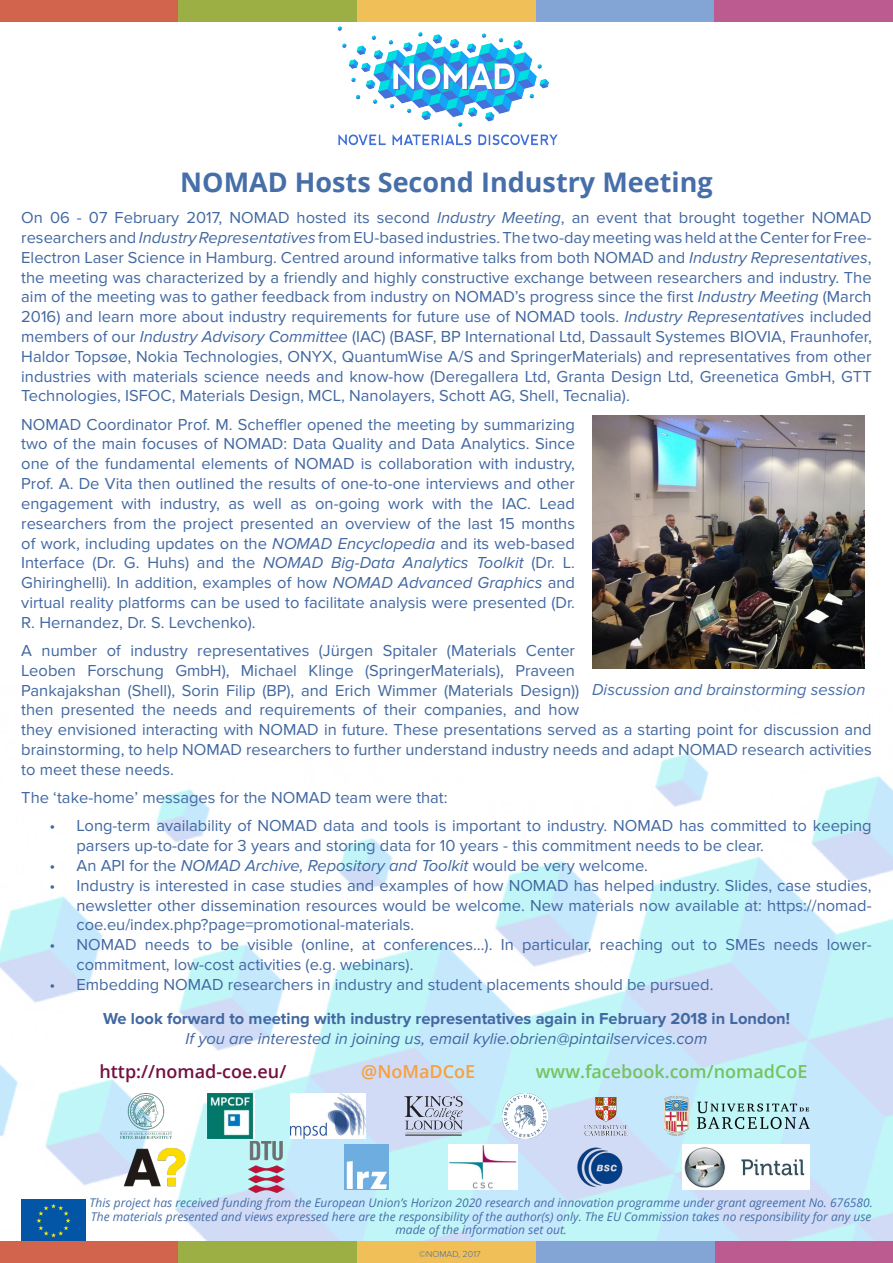
<style>
.page{position:relative;width:893px;height:1263px;background:#fff}
.page>*{position:absolute;margin:0;border:0;box-sizing:border-box;transform-origin:0 0}
.t1{font:700 27px "Open Sans";color:#466ea9}
.t2{font:600 18px "Open Sans";color:#75c260}
.t3{font:600 18px "Open Sans";color:#740f40}
.t4{font:600 18px "Open Sans";color:#f9a03a}
.t5{font:16.5px/19.8px "Proxima Nova";color:#4268a1;text-align:justify}
.t6{font:italic 16.5px "Proxima Nova";color:#4268a1}
.t7{font:700 16.5px "Proxima Nova";color:#4268a1}
.t8{font:italic 16.5px "Proxima Nova";color:#466ea9}
.t9{font:italic 12px/13.5px "Open Sans";color:#466ea9;text-align:center}
.t10{font:300 9px "Proxima Nova";color:#466ea9}
.s1{font-style:italic}
.s2{font-style:normal}
</style>
<div class="page">
<img style="left:0;top:753px;width:893px;height:489px">
<img style="left:337px;top:26px;width:221px;height:120px">
<img style="left:21px;top:1199px;width:64px;height:41px">
<div style="left:0;top:0;width:179px;height:22px;background:#d2644d"></div>
<div style="left:179px;top:0;width:178px;height:22px;background:#9caf44"></div>
<div style="left:357px;top:0;width:179px;height:22px;background:#f0bf57"></div>
<div style="left:536px;top:0;width:178px;height:22px;background:#83a5d6"></div>
<div style="left:714px;top:0;width:179px;height:22px;background:#bb5b8f"></div>
<div style="left:0;top:1242px;width:179px;height:21px;background:#d2644d"></div>
<div style="left:179px;top:1242px;width:178px;height:21px;background:#9caf44"></div>
<div style="left:357px;top:1242px;width:179px;height:21px;background:#f0bf57"></div>
<div style="left:714px;top:1242px;width:179px;height:21px;background:#bb5b8f"></div>
<img style="left:207px;top:1093px;width:47px;height:45px">
<img style="left:290px;top:1093px;width:76px;height:45px">
<img style="left:120px;top:1093px;width:51px;height:45px">
<img style="left:402px;top:1093px;width:65px;height:45px">
<img style="left:503px;top:1093px;width:45px;height:45px">
<img style="left:584px;top:1093px;width:45px;height:45px">
<img style="left:665px;top:1093px;width:144px;height:45px">
<img style="left:578px;top:1146px;width:44px;height:41px">
<img style="left:344px;top:1144px;width:45px;height:45px">
<img style="left:449px;top:1144px;width:69px;height:45px">
<img style="left:249px;top:1141px;width:35px;height:52px">
<img style="left:120px;top:1144px;width:69px;height:45px">
<img style="left:682px;top:1144px;width:127px;height:45px">
<div style="left:536px;top:1242px;width:178px;height:21px;background:#83a5d6"></div>
<img style="left:592px;top:416px;width:273px;height:253px">
<p class="t1" style="left:180px;top:163px;width:534px">NOMAD Hosts Second Industry Meeting</p>
<p class="t5" style="left:21px;top:208px;width:852px">On 06 - 07 February 2017, NOMAD hosted its second <span class="s1">Industry Meeting</span>, an event that brought together NOMAD researchers and <span class="s1">Industry Representatives</span> from EU-based industries. The two-day meeting was held at the Center for Free-Electron Laser Science in Hamburg. Centred around informative talks from both NOMAD and <span class="s1">Industry Representatives</span>, the meeting was characterized by a friendly and highly constructive exchange between researchers and industry. The aim of the meeting was to gather feedback from industry on NOMAD’s progress since the first <span class="s1">Industry Meeting</span> (March 2016) and learn more about industry requirements for future use of NOMAD tools. <span class="s1">Industry Representatives</span> included members of our <span class="s1">Industry Advisory Committee</span> (IAC) (BASF, BP International Ltd, Dassault Systemes BIOVIA, Fraunhofer, Haldor Topsøe, Nokia Technologies, ONYX, QuantumWise A/S and SpringerMaterials) and representatives from other industries with materials science needs and know-how (Deregallera Ltd, Granta Design Ltd, Greenetica GmbH, GTT Technologies, ISFOC, Materials Design, MCL, Nanolayers, Schott AG, Shell, Tecnalia).</p>
<p class="t5" style="left:21px;top:414px;width:555px">NOMAD Coordinator Prof. M. Scheffler opened the meeting by summarizing two of the main focuses of NOMAD: Data Quality and Data Analytics. Since one of the fundamental elements of NOMAD is collaboration with industry, Prof. A. De Vita then outlined the results of one-to-one interviews and other engagement with industry, as well as on-going work with the IAC. Lead researchers from the project presented an overview of the last 15 months of work, including updates on the <span class="s1">NOMAD Encyclopedia</span> and its web-based Interface (Dr. G. Huhs) and the <span class="s1">NOMAD Big-Data Analytics Toolkit</span> (Dr. L.<br>Ghiringhelli). In addition, examples of how <span class="s1">NOMAD Advanced Graphics</span> and virtual reality platforms can be used to facilitate analysis were presented (Dr.<br>R. Hernandez, Dr. S. Levchenko).</p>
<p class="t5" style="left:21px;top:641px;width:852px;text-align:left">A number of industry representatives (Jürgen Spitaler (Materials Center<br>Leoben Forschung GmbH), Michael Klinge (SpringerMaterials), Praveen<br>Pankajakshan (Shell), Sorin Filip (BP), and Erich Wimmer (Materials Design))<br>then presented the needs and requirements of their companies, and how<br>they envisioned interacting with NOMAD in future. These presentations served as a starting point for discussion and brainstorming, to help NOMAD researchers to further understand industry needs and adapt NOMAD research activities to meet these needs.</p>
<p class="t5" style="left:21px;top:788px;width:428px">The ‘take-home’ messages for the NOMAD team were that:</p>
<p class="t5" style="left:77px;top:816px;width:797px;text-indent:-27px">• Long-term availability of NOMAD data and tools is important to industry. NOMAD has committed to keeping parsers up-to-date for 3 years and storing data for 10 years - this commitment needs to be clear.</p>
<p class="t6" style="left:50px;top:856px;width:600px"><span class="s2">• An API for the</span> NOMAD Archive, Repository and Toolkit <span class="s2">would be very welcome.</span></p>
<p class="t5" style="left:77px;top:876px;width:797px;text-indent:-27px">• Industry is interested in case studies and examples of how NOMAD has helped industry. Slides, case studies, newsletter other dissemination resources would be welcome. New materials now available at: https://nomad&shy;coe.eu/index.php?page=promotional-materials.</p>
<p class="t5" style="left:77px;top:935px;width:797px;text-indent:-27px">• NOMAD needs to be visible (online, at conferences…). In particular, reaching out to SMEs needs lower&shy;commitment, low-cost activities (e.g. webinars).</p>
<p class="t5" style="left:50px;top:975px;width:665px">• Embedding NOMAD researchers in industry and student placements should be pursued.</p>
<p class="t7" style="left:103px;top:1009px;width:688px">We look forward to meeting with industry representatives again in February 2018 in London!</p>
<p class="t6" style="left:186px;top:1029px;width:523px">If you are interested in joining us, email kylie.obrien@pintailservices.com</p>
<p class="t8" style="left:592px;top:680px;width:275px">Discussion and brainstorming session</p>
<p class="t3" style="left:99px;top:1059px;width:188px">http://nomad-coe.eu/</p>
<p class="t4" style="left:361px;top:1059px;width:115px">@NoMaDCoE</p>
<p class="t2" style="left:536px;top:1059px;width:273px">www.facebook.com/nomadCoE</p>
<p class="t9" style="left:90px;top:1196px;width:785px">This project has received funding from the European Union’s Horizon 2020 research and innovation programme under grant agreement No. 676580.<br>The materials presented and views expressed here are the responsibility of the author(s) only. The EU Commission takes no responsibility for any use made of the information set out.</p>
<p class="t10" style="left:419px;top:1249px;width:63px">©NOMAD, 2017</p>
</div>
